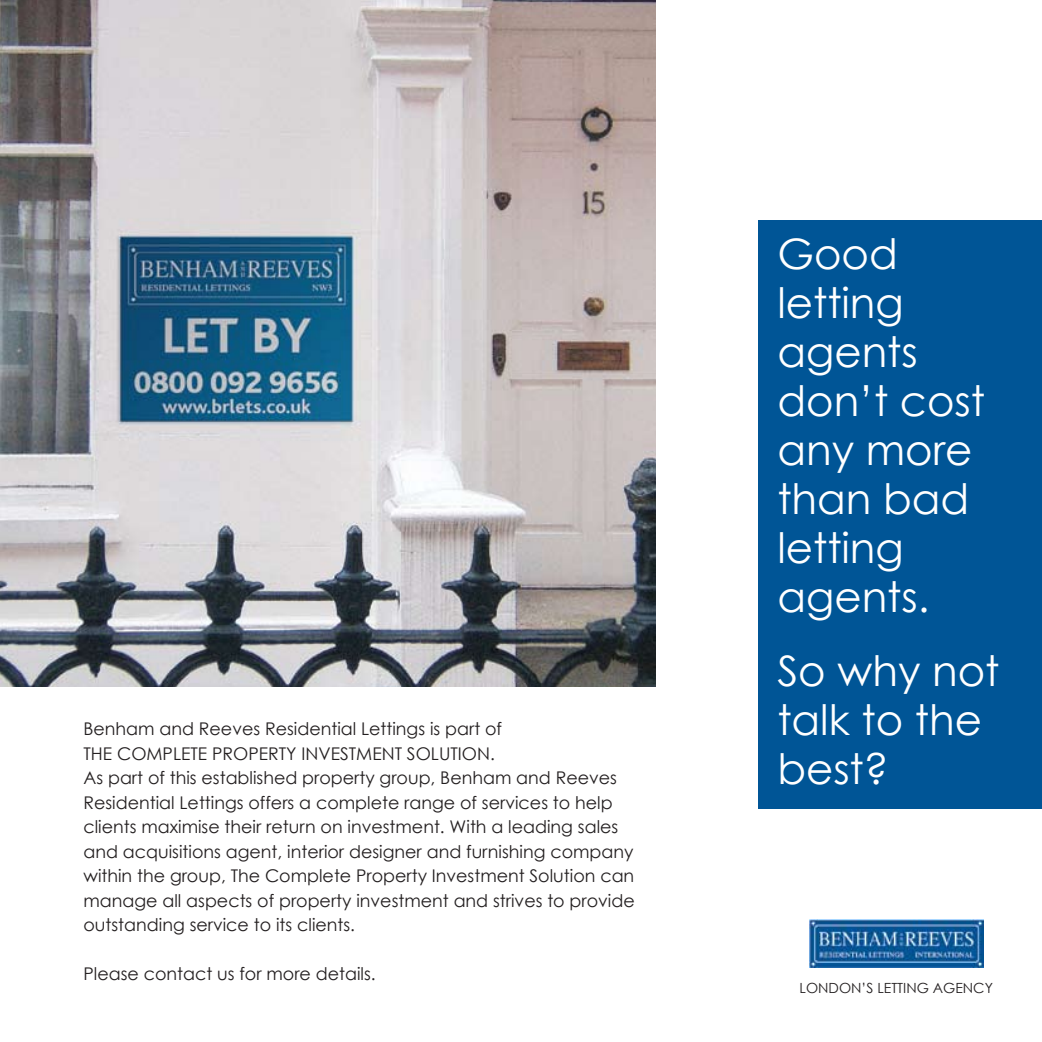
<style>
.page{position:relative;width:1042px;height:1042px;background:#fff}
.page>*{position:absolute;margin:0;border:0;box-sizing:border-box;transform-origin:0 0}
.t1{font:42px/49px "Century Gothic";color:#fff}
.t2{font:17.5px/24.5px "Century Gothic";color:#231f20}
.t3{font:14px "Century Gothic";color:#231f20}
</style>
<div class="page">
<img style="left:0;top:0;width:656px;height:686px">
<div style="left:758px;top:220px;width:284px;height:588px;background:#005596"></div>
<img style="left:809px;top:919px;width:174px;height:48px">
<p class="t2" style="left:83px;top:716px;width:553px">Benham and Reeves Residential Lettings is part of<br>THE COMPLETE PROPERTY INVESTMENT SOLUTION.<br>As part of this established property group, Benham and Reeves Residential Lettings offers a complete range of services to help clients maximise their return on investment. With a leading sales and acquisitions agent, interior designer and furnishing company within the group, The Complete Property Investment Solution can manage all aspects of property investment and strives to provide outstanding service to its clients.</p>
<p class="t2" style="left:83px;top:961px;width:294px">Please contact us for more details.</p>
<h1 class="t1" style="left:777px;top:228px;width:209px">Good letting agents don’t cost any more than bad letting agents.</h1>
<h1 class="t1" style="left:777px;top:646px;width:224px">So why not talk to the best?</h1>
<p class="t3" style="left:799px;top:979px;width:195px">LONDON’S LETTING AGENCY</p>
</div>
